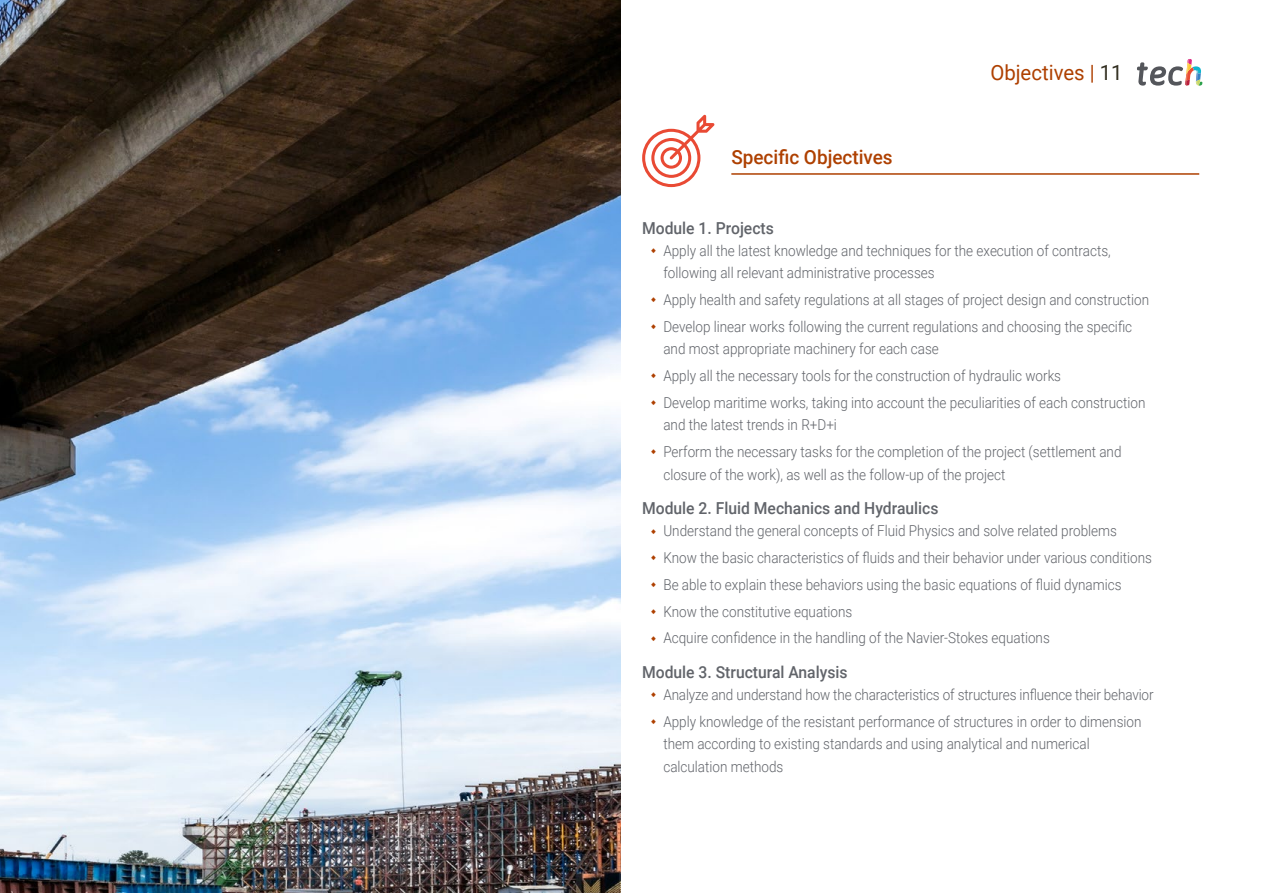
<style>
.page{position:relative;width:1263px;height:893px;background:#fff}
.page>*{position:absolute;margin:0;border:0;box-sizing:border-box;transform-origin:0 0}
.t1{font:21px "Roboto";color:#ae4000}
.t2{font:500 19.5px "Roboto";color:#ae4000}
.t3{font:500 16.5px "Roboto";color:#61646a;scale:.95 1}
.t4{font:300 15px/26.7px "Roboto";color:#61646a;scale:.9 1}
.s1{color:#312e20}
</style>
<div class="page">
<svg style="left:1137px;top:59px;width:65px;height:27px"></svg>
<img style="left:0;top:0;width:621px;height:893px">
<svg style="left:642px;top:115px;width:72px;height:72px"></svg>
<hr style="left:731px;top:174px;width:468px;height:1px;background:#ae4000">
<h2 class="t2" style="left:731px;top:143px;width:163px">Specific Objectives</h2>
<h1 class="t1" style="left:990px;top:57px;width:134px">Objectives | <span class="s1">11</span></h1>
<p class="t3" style="left:642px;top:216px;width:140px">Module 1. Projects</p>
<p class="t4" style="left:663px;top:239px;width:499px;line-height:22.5px">Apply all the latest knowledge and techniques for the execution of contracts, following all relevant administrative processes</p>
<p class="t4" style="left:663px;top:286px;width:541px">Apply health and safety regulations at all stages of project design and construction<br>Develop linear works following the current regulations and choosing the specific</p>
<p class="t4" style="left:663px;top:335px;width:537px">and most appropriate machinery for each case<br>Apply all the necessary tools for the construction of hydraulic works<br>Develop maritime works, taking into account the peculiarities of each construction</p>
<p class="t4" style="left:663px;top:411px;width:511px">and the latest trends in R+D+i<br>Perform the necessary tasks for the completion of the project (settlement and</p>
<p class="t4" style="left:663px;top:460px;width:382px">closure of the work), as well as the follow-up of the project</p>
<p class="t3" style="left:642px;top:496px;width:313px">Module 2. Fluid Mechanics and Hydraulics</p>
<p class="t4" style="left:663px;top:517px;width:544px">Understand the general concepts of Fluid Physics and solve related problems Know the basic characteristics of fluids and their behavior under various conditions Be able to explain these behaviors using the basic equations of fluid dynamics Know the constitutive equations<br>Acquire confidence in the handling of the Navier-Stokes equations</p>
<p class="t3" style="left:642px;top:660px;width:218px">Module 3. Structural Analysis</p>
<p class="t4" style="left:663px;top:681px;width:546px">Analyze and understand how the characteristics of structures influence their behavior<br>Apply knowledge of the resistant performance of structures in order to dimension</p>
<p class="t4" style="left:663px;top:732px;width:475px;line-height:22.5px">them according to existing standards and using analytical and numerical calculation methods</p>
</div>
